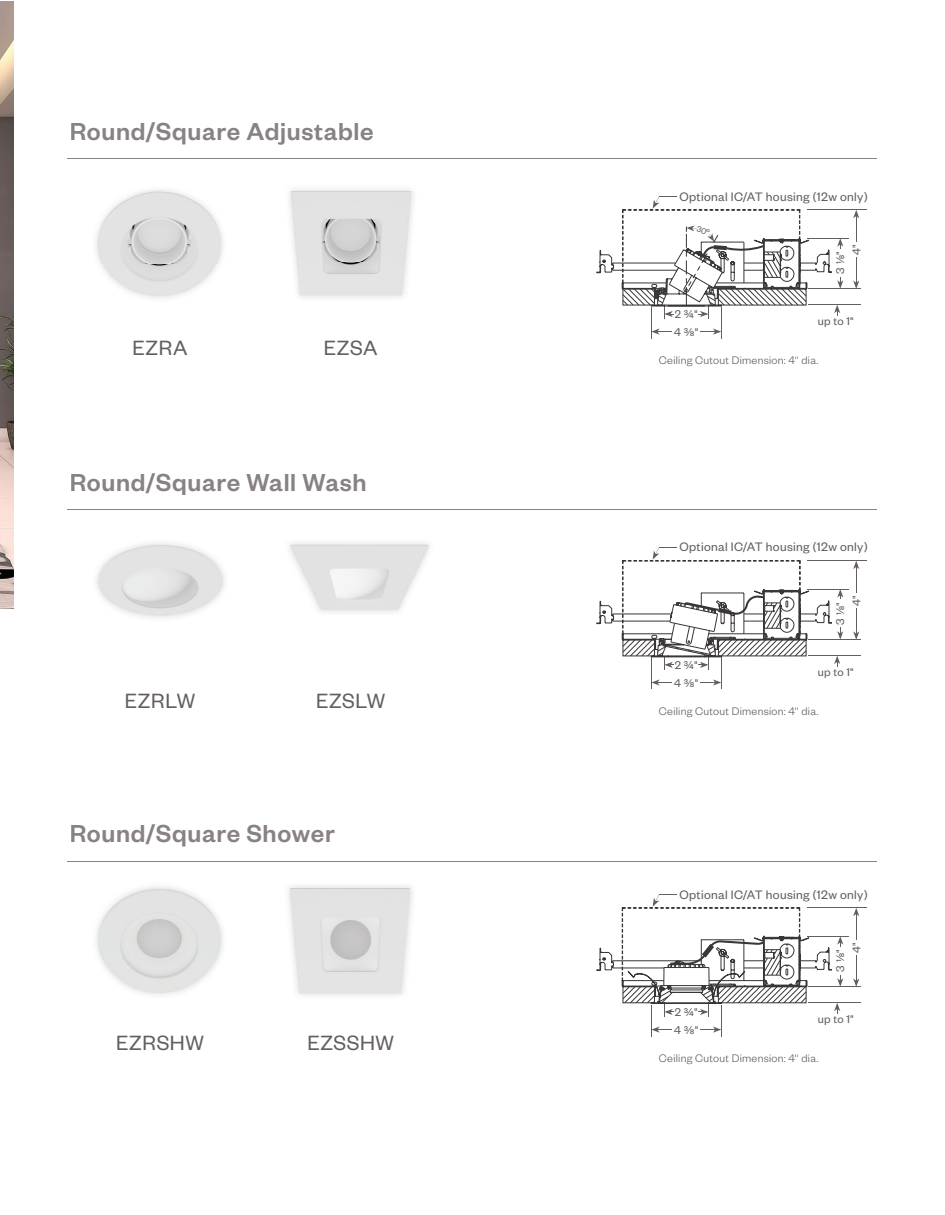
<style>
.page{position:relative;width:945px;height:1215px;background:#fff}
.page>*{position:absolute;margin:0;border:0;box-sizing:border-box;transform-origin:0 0}
.t1{font:500 27px "Founders Grotesk";letter-spacing:.025em;color:#898282}
.t2{font:22.65px "Founders Grotesk";letter-spacing:.025em;color:#645e5e}
.t3{font:13.5px "Founders Grotesk";letter-spacing:.025em;color:#645e5e}
.t4{font:12.3px "Founders Grotesk";letter-spacing:.025em;color:#645e5e}
.t5{font:300 12px "Founders Grotesk";letter-spacing:.025em;color:#645e5e}
</style>
<div class="page">
<hr style="left:67px;top:158px;width:810px;height:1px;background:#898282">
<hr style="left:67px;top:861px;width:810px;height:1px;background:#898282">
<img style="left:0;top:1px;width:14px;height:608px">
<hr style="left:67px;top:509px;width:810px;height:1px;background:#898282">
<img style="left:112px;top:189px;width:94px;height:109px">
<img style="left:206px;top:207px;width:17px;height:73px">
<img style="left:96px;top:208px;width:16px;height:71px">
<img style="left:289px;top:189px;width:124px;height:109px">
<img style="left:190px;top:544px;width:38px;height:72px">
<img style="left:94px;top:543px;width:43px;height:75px">
<img style="left:289px;top:542px;width:141px;height:70px">
<img style="left:102px;top:886px;width:94px;height:109px">
<img style="left:196px;top:896px;width:27px;height:88px">
<img style="left:96px;top:918px;width:6px;height:43px">
<img style="left:288px;top:886px;width:125px;height:110px">
<hr style="left:651px;top:307px;width:1px;height:31px;background:#645e5e">
<hr style="left:721px;top:307px;width:1px;height:31px;background:#645e5e">
<hr style="left:657px;top:331px;width:62px;height:1px;background:#645e5e">
<svg style="left:652px;top:329px;width:8px;height:6px"></svg>
<svg style="left:713px;top:329px;width:8px;height:6px"></svg>
<hr style="left:808px;top:238px;width:41px;height:1px;background:#645e5e">
<svg style="left:853px;top:211px;width:6px;height:7px"></svg>
<svg style="left:853px;top:280px;width:6px;height:9px"></svg>
<div style="left:673px;top:327px;width:27px;height:10px;background:#fff"></div>
<hr style="left:808px;top:210px;width:59px;height:1px;background:#645e5e">
<hr style="left:856px;top:215px;width:1px;height:69px;background:#645e5e">
<hr style="left:808px;top:289px;width:53px;height:1px;background:#645e5e">
<hr style="left:808px;top:305px;width:53px;height:1px;background:#645e5e">
<div style="left:851px;top:242px;width:11px;height:15px;background:#fff"></div>
<hr style="left:651px;top:658px;width:1px;height:31px;background:#645e5e">
<hr style="left:721px;top:658px;width:1px;height:31px;background:#645e5e">
<hr style="left:657px;top:682px;width:62px;height:1px;background:#645e5e">
<svg style="left:652px;top:679px;width:8px;height:7px"></svg>
<svg style="left:713px;top:679px;width:8px;height:7px"></svg>
<hr style="left:808px;top:589px;width:41px;height:1px;background:#645e5e">
<svg style="left:853px;top:562px;width:6px;height:7px"></svg>
<svg style="left:853px;top:631px;width:6px;height:9px"></svg>
<div style="left:673px;top:678px;width:27px;height:10px;background:#fff"></div>
<svg style="left:597px;top:548px;width:246px;height:122px"></svg>
<hr style="left:808px;top:561px;width:59px;height:1px;background:#645e5e">
<hr style="left:856px;top:566px;width:1px;height:69px;background:#645e5e">
<hr style="left:840px;top:593px;width:1px;height:43px;background:#645e5e">
<div style="left:835px;top:600px;width:10px;height:27px;background:#fff"></div>
<hr style="left:808px;top:640px;width:53px;height:1px;background:#645e5e">
<hr style="left:808px;top:655px;width:53px;height:1px;background:#645e5e">
<hr style="left:666px;top:665px;width:40px;height:1px;background:#645e5e">
<div style="left:675px;top:660px;width:23px;height:10px;background:#fff"></div>
<div style="left:851px;top:593px;width:11px;height:15px;background:#fff"></div>
<hr style="left:651px;top:1005px;width:1px;height:31px;background:#645e5e">
<hr style="left:721px;top:1005px;width:1px;height:31px;background:#645e5e">
<hr style="left:657px;top:1029px;width:62px;height:1px;background:#645e5e">
<svg style="left:652px;top:1027px;width:8px;height:6px"></svg>
<svg style="left:713px;top:1027px;width:8px;height:6px"></svg>
<hr style="left:808px;top:936px;width:41px;height:1px;background:#645e5e">
<svg style="left:853px;top:909px;width:6px;height:7px"></svg>
<svg style="left:853px;top:978px;width:6px;height:9px"></svg>
<div style="left:673px;top:1025px;width:27px;height:10px;background:#fff"></div>
<svg style="left:597px;top:895px;width:246px;height:122px"></svg>
<hr style="left:808px;top:908px;width:59px;height:1px;background:#645e5e">
<hr style="left:856px;top:913px;width:1px;height:69px;background:#645e5e">
<hr style="left:840px;top:940px;width:1px;height:43px;background:#645e5e">
<div style="left:835px;top:947px;width:10px;height:27px;background:#fff"></div>
<hr style="left:808px;top:987px;width:53px;height:1px;background:#645e5e">
<hr style="left:808px;top:1003px;width:53px;height:1px;background:#645e5e">
<hr style="left:666px;top:1012px;width:40px;height:1px;background:#645e5e">
<div style="left:675px;top:1007px;width:23px;height:10px;background:#fff"></div>
<div style="left:851px;top:940px;width:11px;height:15px;background:#fff"></div>
<svg style="left:597px;top:197px;width:246px;height:122px"></svg>
<h1 class="t1" style="left:70px;top:114px;width:305px">Round/Square Adjustable</h1>
<h2 class="t2" style="left:133px;top:334px;width:56px">EZRA</h2>
<h2 class="t2" style="left:324px;top:334px;width:55px">EZSA</h2>
<h1 class="t1" style="left:70px;top:465px;width:298px">Round/Square Wall Wash</h1>
<h2 class="t2" style="left:125px;top:687px;width:72px">EZRLW</h2>
<h2 class="t2" style="left:316px;top:687px;width:71px">EZSLW</h2>
<h1 class="t1" style="left:70px;top:817px;width:267px">Round/Square Shower</h1>
<h2 class="t2" style="left:116px;top:1029px;width:89px">EZRSHW</h2>
<h2 class="t2" style="left:307px;top:1029px;width:88px">EZSSHW</h2>
<p class="t3" style="left:679px;top:188px;width:190px">Optional IC/AT housing (12w only)</p>
<p class="t4" style="left:675px;top:307px;width:25px">2 ¾"</p>
<p class="t4" style="left:674px;top:324px;width:26px">4 ⅜"</p>
<p class="t4" style="left:833px;top:274px;width:24px;rotate:-90deg">3 ⅛"</p>
<p class="t4" style="left:849px;top:255px;width:11px;rotate:-90deg">4"</p>
<p class="t4" style="left:818px;top:314px;width:38px">up to 1"</p>
<p class="t5" style="left:659px;top:353px;width:161px">Ceiling Cutout Dimension: 4'' dia.</p>
<p class="t3" style="left:679px;top:539px;width:190px">Optional IC/AT housing (12w only)</p>
<p class="t4" style="left:675px;top:658px;width:25px">2 ¾"</p>
<p class="t4" style="left:674px;top:675px;width:26px">4 ⅜"</p>
<p class="t4" style="left:833px;top:625px;width:24px;rotate:-90deg">3 ⅛"</p>
<p class="t4" style="left:849px;top:606px;width:11px;rotate:-90deg">4"</p>
<p class="t4" style="left:818px;top:665px;width:38px">up to 1"</p>
<p class="t5" style="left:659px;top:704px;width:161px">Ceiling Cutout Dimension: 4'' dia.</p>
<p class="t3" style="left:679px;top:886px;width:190px">Optional IC/AT housing (12w only)</p>
<p class="t4" style="left:675px;top:1005px;width:25px">2 ¾"</p>
<p class="t4" style="left:674px;top:1022px;width:26px">4 ⅜"</p>
<p class="t4" style="left:833px;top:972px;width:24px;rotate:-90deg">3 ⅛"</p>
<p class="t4" style="left:849px;top:953px;width:11px;rotate:-90deg">4"</p>
<p class="t4" style="left:818px;top:1012px;width:38px">up to 1"</p>
<p class="t5" style="left:659px;top:1051px;width:161px">Ceiling Cutout Dimension: 4'' dia.</p>
</div>
